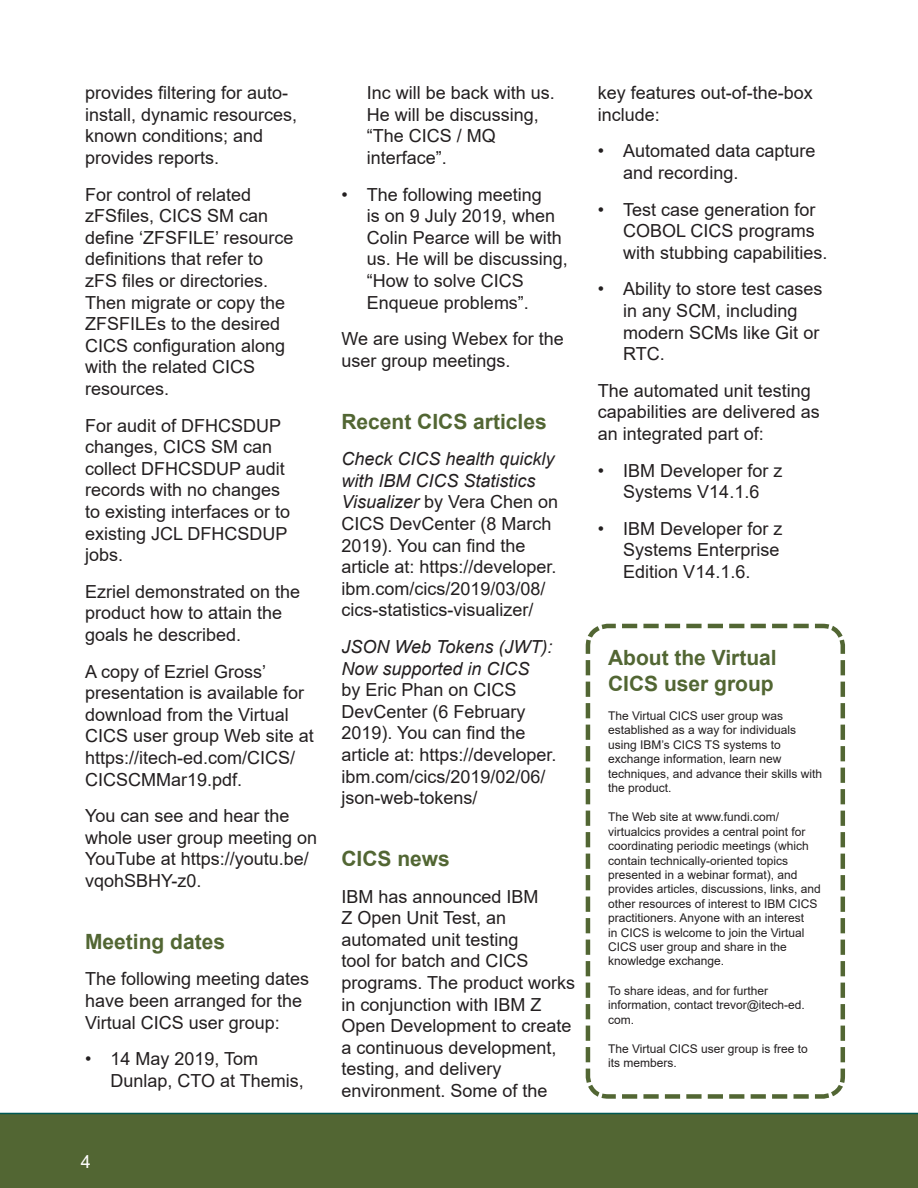
<style>
.page{position:relative;width:918px;height:1188px;background:#fff}
.page>*{position:absolute;margin:0;border:0;box-sizing:border-box;transform-origin:0 0}
.text{font:700 21px/25.2px "Arial";color:#526633}
.text-2{font:18px/21.6px "Arial";color:#231f20}
.blob{font:18px/21.6px "Arial";color:#231f20}
.t1{font:18px "Arial";color:#fff}
.text-3{font:12px/14.4px "Arial";color:#231f20}
.s1{font-style:italic}
</style>
<div class="page">
<div style="left:0;top:1113px;width:918px;height:75px;background:#526633"></div>
<svg style="left:585px;top:623px;width:260px;height:476px"></svg>
<p class="text-2" style="left:85px;top:82px;width:214px">provides filtering for auto&shy;install, dynamic resources, known conditions; and provides reports.</p>
<p class="text-2" style="left:85px;top:183px;width:210px">For control of related zFSfiles, CICS SM can define ‘ZFSFILE’ resource definitions that refer to zFS files or directories.<br>Then migrate or copy the<br>ZFSFILEs to the desired<br>CICS configuration along with the related CICS resources.</p>
<p class="text-2" style="left:85px;top:414px;width:207px">For audit of DFHCSDUP changes, CICS SM can collect DFHCSDUP audit records with no changes to existing interfaces or to existing JCL DFHCSDUP jobs.</p>
<p class="text-2" style="left:85px;top:581px;width:217px">Ezriel demonstrated on the product how to attain the goals he described.</p>
<p class="text-2" style="left:85px;top:660px;width:230px">A copy of Ezriel Gross’ presentation is available for download from the Virtual<br>CICS user group Web site at https://itech-ed.com/CICS/<br>CICSCMMar19.pdf.</p>
<p class="text-2" style="left:85px;top:805px;width:234px">You can see and hear the whole user group meeting on<br>YouTube at https://youtu.be/ vqohSBHY-z0.</p>
<p class="text" style="left:85px;top:929px;width:142px">Meeting dates</p>
<p class="text-2" style="left:85px;top:968px;width:226px">The following meeting dates have been arranged for the<br>Virtual CICS user group:</p>
<p class="blob" style="left:111px;top:1048px;width:195px;text-indent:-25px">• 14 May 2019, Tom<br>Dunlap, CTO at Themis,</p>
<p class="t1" style="left:81px;top:1150px;width:12px">4</p>
<p class="blob" style="left:367px;top:82px;width:190px">Inc will be back with us.<br>He will be discussing, “The CICS / MQ interface”.</p>
<p class="blob" style="left:367px;top:183px;width:203px;text-indent:-26px">• The following meeting<br>is on 9 July 2019, when<br>Colin Pearce will be with us. He will be discussing, “How to solve CICS<br>Enqueue problems”.</p>
<p class="text-2" style="left:341px;top:328px;width:224px">We are using Webex for the user group meetings.</p>
<p class="text" style="left:341px;top:409px;width:207px">Recent CICS articles</p>
<p class="text-2" style="left:341px;top:448px;width:218px"><span class="s1">Check CICS health quickly with IBM CICS Statistics<br>Visualizer</span> by Vera Chen on<br>CICS DevCenter (8 March<br>2019). You can find the article at: https://developer. ibm.com/cics/2019/03/08/ cics-statistics-visualizer/</p>
<p class="text-2" style="left:341px;top:636px;width:217px"><span class="s1">JSON Web Tokens (JWT):<br>Now supported in CICS<br></span>by Eric Phan on CICS<br>DevCenter (6 February<br>2019). You can find the article at: https://developer. ibm.com/cics/2019/02/06/ json-web-tokens/</p>
<p class="text" style="left:341px;top:846px;width:110px">CICS news</p>
<p class="text-2" style="left:341px;top:885px;width:235px">IBM has announced IBM<br>Z Open Unit Test, an automated unit testing<br>tool for batch and CICS programs. The product works in conjunction with IBM Z<br>Open Development to create a continuous development, testing, and delivery environment. Some of the</p>
<p class="text-2" style="left:598px;top:82px;width:217px">key features out-of-the-box include:</p>
<p class="blob" style="left:623px;top:140px;width:194px;text-indent:-26px">• Automated data capture and recording.</p>
<p class="blob" style="left:623px;top:198px;width:206px;text-indent:-26px">• Test case generation for<br>COBOL CICS programs with stubbing capabilities.</p>
<p class="blob" style="left:623px;top:278px;width:201px;text-indent:-26px">• Ability to store test cases in any SCM, including modern SCMs like Git or<br>RTC.</p>
<p class="text-2" style="left:598px;top:380px;width:224px">The automated unit testing capabilities are delivered as an integrated part of:</p>
<p class="blob" style="left:598px;top:459px;width:186px;text-align:center">• IBM Developer for z<br>Systems V14.1.6</p>
<p class="blob" style="left:623px;top:518px;width:161px;text-indent:-26px">• IBM Developer for z<br>Systems Enterprise<br>Edition V14.1.6.</p>
<p class="text" style="left:608px;top:646px;width:170px">About the Virtual<br>CICS user group</p>
<p class="text-3" style="left:608px;top:709px;width:216px">The Virtual CICS user group was established as a way for individuals using IBM’s CICS TS systems to exchange information, learn new techniques, and advance their skills with the product.</p>
<p class="text-3" style="left:608px;top:810px;width:214px">The Web site at www.fundi.com/ virtualcics provides a central point for coordinating periodic meetings (which contain technically-oriented topics presented in a webinar format), and provides articles, discussions, links, and other resources of interest to IBM CICS practitioners. Anyone with an interest<br>in CICS is welcome to join the Virtual CICS user group and share in the knowledge exchange.</p>
<p class="text-3" style="left:608px;top:983px;width:198px">To share ideas, and for further information, contact trevor@itech-ed. com.</p>
<p class="text-3" style="left:608px;top:1042px;width:201px">The Virtual CICS user group is free to its members.</p>
</div>
